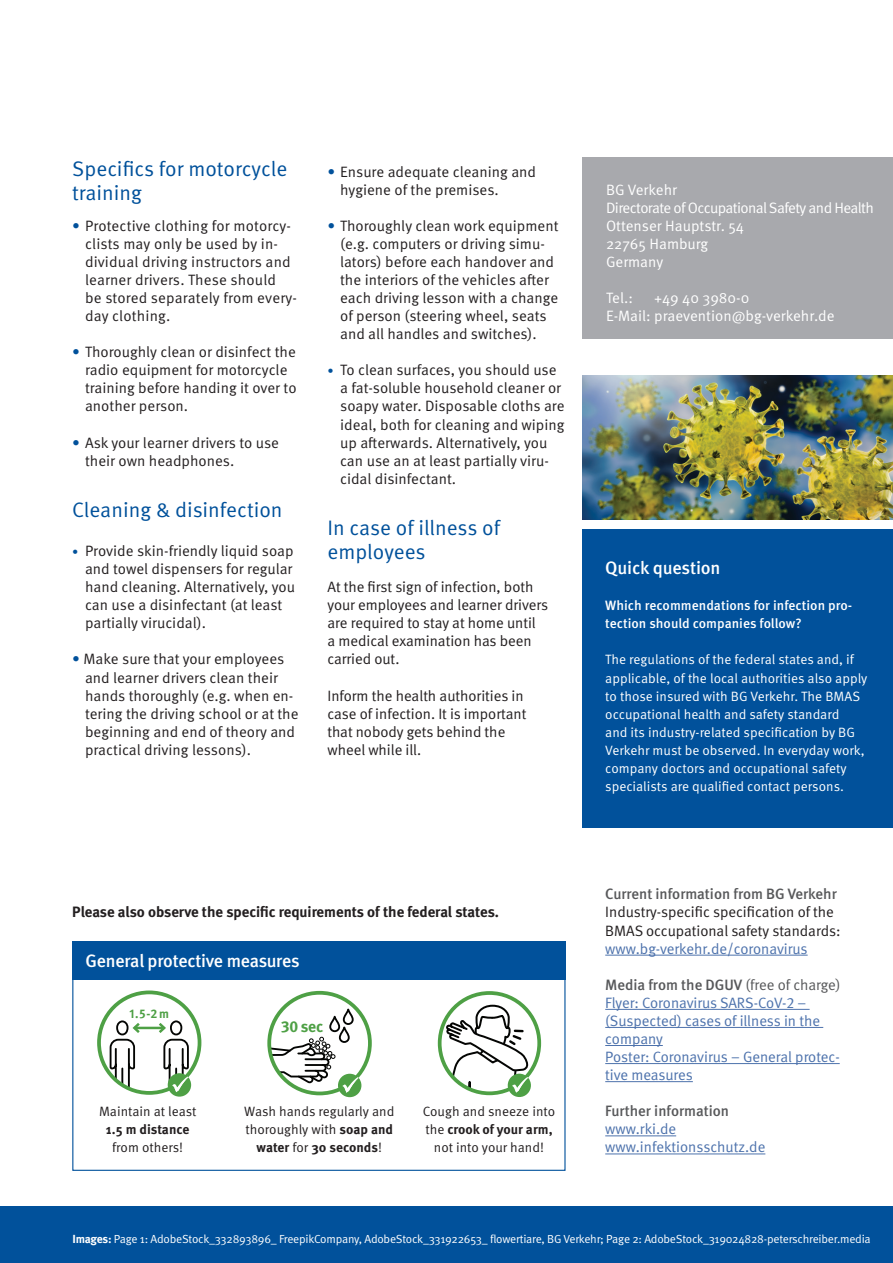
<style>
.page{position:relative;width:893px;height:1263px;background:#fff}
.page>*{position:absolute;margin:0;border:0;box-sizing:border-box;transform-origin:0 0}
.t1{font:21px/24px "Meta Pro Norm";color:#01519b}
.t2{font:500 18px "DGUV Meta";letter-spacing:-.015em;color:#fff}
.t3{font:500 18px "Meta Pro";letter-spacing:-.01em;color:#fff}
.t4{font:700 15.9px "DGUV Meta";color:#4ea045}
.t5{font:15px/18px "Meta Pro Norm";color:#231f20}
.t6{font:15px/18.1px "DGUV Meta";color:#231f20}
.t7{font:15px/18px "DGUV Meta";color:#4d72ac}
.t8{font:15px/18.1px "Meta Pro Norm";letter-spacing:-.005em;color:#fff}
.t9{font:700 15px "DGUV Meta";color:#231f20}
.t10{font:500 15px "DGUV Meta";color:#57585a}
.t11{font:13.5px/18.1px "Meta Pro Norm";color:#fff}
.t12{font:13.5px/18.1px "Meta Pro Norm";color:#231f20}
.t13{font:500 13.5px/18.1px "Meta Pro";color:#fff}
.t14{font:700 13.5px "Meta Pro";color:#231f20}
.t15{font:700 12.45px "DGUV Meta";color:#4ea045}
.t16{font:11.7px "Meta Pro Norm";letter-spacing:-.02em;color:#fff}
.s1{color:#01519b}
.s2{font-size:12px;color:#01519b}
.s3{font-family:"Meta Pro";font-weight:700}
.s4{font-family:"Meta Pro Norm";font-weight:400}
.s5{font-weight:500;color:#57585a}
.s6{color:#57585a}
</style>
<div class="page">
<img style="left:583px;top:375px;width:310px;height:145px">
<div style="left:583px;top:529px;width:310px;height:298px;background:#01519b"></div>
<div style="left:0;top:1206px;width:893px;height:57px;background:#01519b"></div>
<hr style="left:605px;top:955px;width:203px;height:1px;background:#4d72ac">
<hr style="left:605px;top:1009px;width:205px;height:1px;background:#4d72ac">
<hr style="left:605px;top:1027px;width:218px;height:1px;background:#4d72ac">
<hr style="left:605px;top:1045px;width:58px;height:1px;background:#4d72ac">
<hr style="left:605px;top:1063px;width:235px;height:1px;background:#4d72ac">
<hr style="left:605px;top:1081px;width:88px;height:1px;background:#4d72ac">
<hr style="left:605px;top:1135px;width:71px;height:1px;background:#4d72ac">
<hr style="left:605px;top:1153px;width:160px;height:1px;background:#4d72ac">
<div style="left:583px;top:157px;width:310px;height:182px;background:#a8a9ad"></div>
<svg style="left:72px;top:941px;width:494px;height:230px"></svg>
<div style="left:73px;top:941px;width:493px;height:38px;background:#01519b"></div>
<div style="left:269px;top:993px;width:101px;height:100px;background:#fff;border-radius:50%"></div>
<div style="left:267px;top:991px;width:105px;height:104px;border:4px solid #4ea045;border-radius:50%"></div>
<div style="left:339px;top:1026px;width:11px;height:17px;border:2px solid #040503;border-radius:4px"></div>
<div style="left:329px;top:1016px;width:11px;height:16px;border:2px solid #040503;border-radius:4px"></div>
<div style="left:343px;top:1008px;width:11px;height:17px;border:2px solid #040503;border-radius:4px"></div>
<svg style="left:269px;top:1037px;width:92px;height:60px"></svg>
<div style="left:438px;top:991px;width:103px;height:104px;border:4px solid #4ea045;border-radius:50%"></div>
<svg style="left:444px;top:1004px;width:88px;height:93px"></svg>
<div style="left:97px;top:990px;width:104px;height:105px;border:4px solid #4ea045;border-radius:50%"></div>
<hr style="left:134px;top:1027px;width:30px;height:2px;background:#4ea045">
<svg style="left:109px;top:1019px;width:33px;height:70px"></svg>
<svg style="left:156px;top:1019px;width:35px;height:77px"></svg>
<h1 class="t1" style="left:72px;top:156px;width:217px">Specifics for motorcycle training</h1>
<p class="t5" style="left:85px;top:216px;width:213px;text-indent:-13px"><span class="s1">•</span> Protective clothing for motorcy&shy;clists may only be used by in&shy;dividual driving instructors and learner drivers. These should<br>be stored separately from every&shy;day clothing.</p>
<p class="t5" style="left:85px;top:342px;width:213px;text-indent:-13px"><span class="s1">•</span> Thoroughly clean or disinfect the radio equipment for motorcycle training before handing it over to another person.</p>
<p class="t5" style="left:85px;top:432px;width:196px;text-indent:-13px"><span class="s1">•</span> Ask your learner drivers to use their own headphones.</p>
<h1 class="t1" style="left:72px;top:496px;width:212px">Cleaning &amp; disinfection</h1>
<p class="t5" style="left:85px;top:541px;width:212px;text-indent:-13px"><span class="s2">•</span> Provide skin-friendly liquid soap and towel dispensers for regular hand cleaning. Alternatively, you can use a disinfectant (at least partially virucidal).</p>
<p class="t5" style="left:85px;top:649px;width:215px;text-indent:-13px"><span class="s1">•</span> Make sure that your employees and learner drivers clean their hands thoroughly (e.g. when en&shy;tering the driving school or at the beginning and end of theory and practical driving lessons).</p>
<p class="t5" style="left:340px;top:161px;width:198px;text-indent:-13px"><span class="s1">•</span> Ensure adequate cleaning and hygiene of the premises.</p>
<p class="t5" style="left:340px;top:216px;width:220px;text-indent:-13px"><span class="s1">•</span> Thoroughly clean work equipment (e.g. computers or driving simu&shy;lators) before each handover and the interiors of the vehicles after each driving lesson with a change of person (steering wheel, seats and all handles and switches).</p>
<p class="t5" style="left:340px;top:360px;width:226px;text-indent:-13px"><span class="s2">•</span> To clean surfaces, you should use a fat-soluble household cleaner or soapy water. Disposable cloths are ideal, both for cleaning and wiping up afterwards. Alternatively, you can use an at least partially viru&shy;cidal disinfectant.</p>
<h1 class="t1" style="left:327px;top:514px;width:174px">In case of illness of employees</h1>
<p class="t6" style="left:327px;top:578px;width:222px">At the first sign of infection, both your employees and learner drivers are required to stay at home until<br>a medical examination has been carried out.</p>
<p class="t6" style="left:327px;top:687px;width:200px">Inform the health authorities in case of infection. It is important that nobody gets behind the wheel while ill.</p>
<p class="t9" style="left:72px;top:903px;width:428px">Please also observe the specific requirements of the federal states.</p>
<p class="t2" style="left:85px;top:950px;width:216px">General protective measures</p>
<p class="t15" style="left:129px;top:1006px;width:41px">1.5-2 m</p>
<p class="t12" style="left:99px;top:1102px;width:99px">Maintain at least</p>
<p class="t14" style="left:106px;top:1119px;width:85px">1.5 m distance</p>
<p class="t12" style="left:112px;top:1138px;width:72px">from others!</p>
<p class="t4" style="left:281px;top:1017px;width:44px">30 sec</p>
<p class="t12" style="left:244px;top:1102px;width:152px">Wash hands regularly and thoroughly with <span class="s3">soap and</span></p>
<p class="t14" style="left:257px;top:1137px;width:127px">water <span class="s4">for</span> 30 seconds<span class="s4">!</span></p>
<p class="t12" style="left:423px;top:1102px;width:134px">Cough and sneeze into</p>
<p class="t14" style="left:425px;top:1119px;width:129px"><span class="s4">the</span> crook of your arm,</p>
<p class="t12" style="left:434px;top:1138px;width:112px">not into your hand!</p>
<p class="t8" style="left:606px;top:179px;width:269px">BG Verkehr<br>Directorate of Occupational Safety and Health<br>Ottenser Hauptstr. 54<br>22765 Hamburg<br>Germany</p>
<p class="t8" style="left:606px;top:288px;width:28px">Tel.:</p>
<p class="t8" style="left:606px;top:288px;width:230px;text-indent:48px">+49 40 3980-0<br>E-Mail: praevention@bg-verkehr.de</p>
<p class="t3" style="left:605px;top:554px;width:117px">Quick question</p>
<p class="t13" style="left:605px;top:596px;width:248px">Which recommendations for infection pro&shy;tection should companies follow?</p>
<p class="t11" style="left:605px;top:650px;width:264px">The regulations of the federal states and, if applicable, of the local authorities also apply to those insured with BG Verkehr. The BMAS occupational health and safety standard<br>and its industry-related specification by BG Verkehr must be observed. In everyday work, company doctors and occupational safety specialists are qualified contact persons.</p>
<p class="t10" style="left:605px;top:885px;width:233px">Current information from BG Verkehr</p>
<p class="t6" style="left:605px;top:903px;width:237px">Industry-specific specification of the<br>BMAS occupational safety standards:</p>
<p class="t7" style="left:605px;top:940px;width:204px">www.bg-verkehr.de/coronavirus</p>
<p class="t7" style="left:605px;top:976px;width:237px"><span class="s5">Media from the DGUV</span> <span class="s6">(free of charge)<br></span>Flyer: Coronavirus SARS-CoV-2 – (Suspected) cases of illness in the company<br>Poster: Coronavirus – General protec&shy;tive measures</p>
<p class="t10" style="left:605px;top:1102px;width:125px">Further information</p>
<p class="t7" style="left:605px;top:1120px;width:162px">www.rki.de www.infektionsschutz.de</p>
<p class="t16" style="left:72px;top:1230px;width:800px"><span class="s3">Images:</span> Page 1: AdobeStock_332893896_ FreepikCompany, AdobeStock_331922653_ flowertiare, BG Verkehr; Page 2: AdobeStock_319024828-peterschreiber.media</p>
</div>
